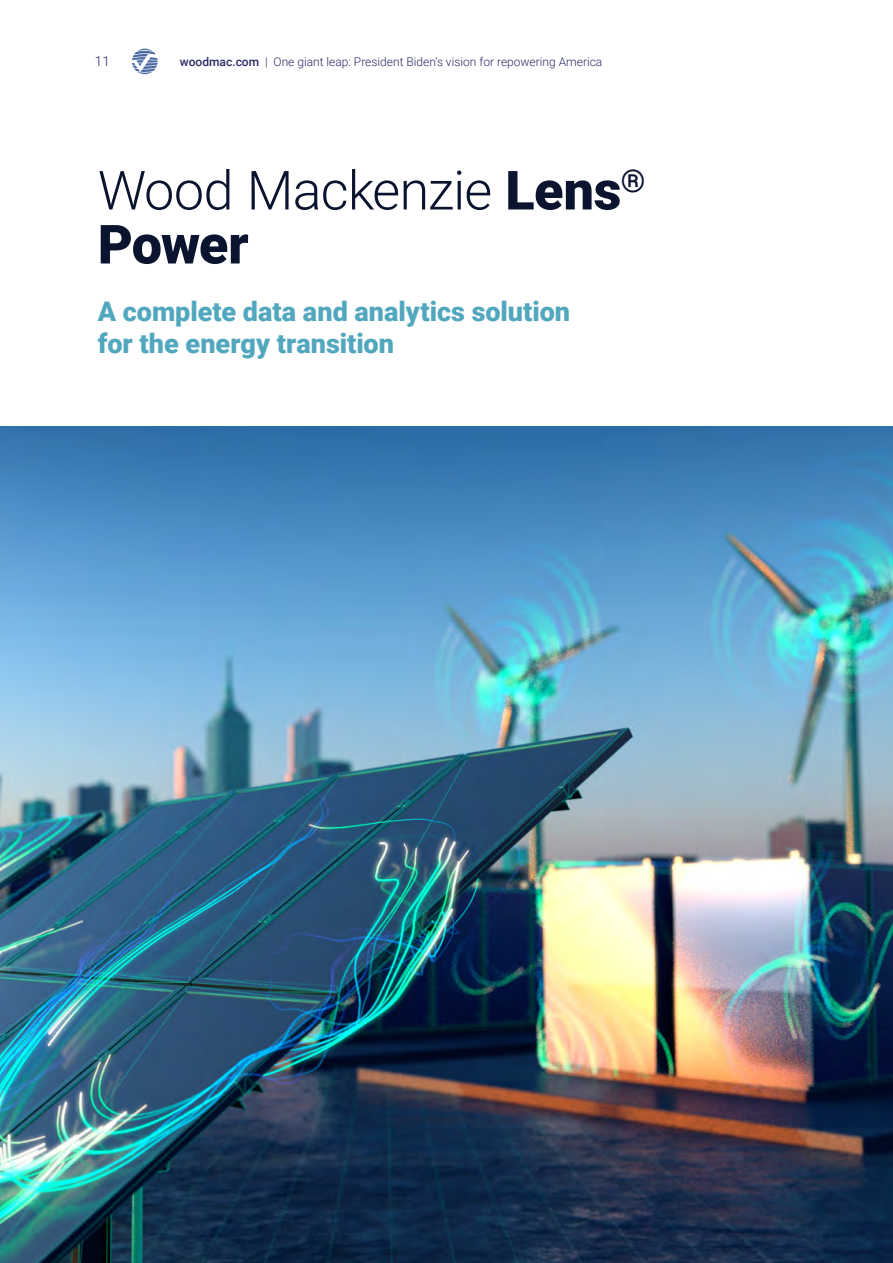
<style>
.page{position:relative;width:893px;height:1263px;background:#fff}
.page>*{position:absolute;margin:0;border:0;box-sizing:border-box;transform-origin:0 0}
.t1{font:300 54px "Roboto";letter-spacing:-.015em;color:#0a142e}
.t2{font:900 54px "Roboto";letter-spacing:-.02em;color:#0a142e}
.t3{font:900 27px/32.4px "Roboto";color:#51a7be}
.t4{font:300 13.5px "Roboto";color:#2b2b68}
.t5{font:300 12px "Roboto";color:#2b2b68}
.s1{font-weight:500}
.s2{font-weight:900}
</style>
<div class="page">
<img style="left:0;top:426px;width:893px;height:837px">
<svg style="left:132px;top:49px;width:26px;height:25px"></svg>
<p class="t4" style="left:95px;top:52px;width:16px">11</p>
<p class="t5" style="left:180px;top:53px;width:424px"><span class="s1">woodmac.com</span> | One giant leap: President Biden’s vision for repowering America</p>
<p class="t1" style="left:98px;top:152px;width:549px">Wood Mackenzie <span class="s2">Lens</span><sup>®</sup></p>
<p class="t2" style="left:98px;top:206px;width:152px">Power</p>
<p class="t3" style="left:98px;top:294px;width:474px">A complete data and analytics solution for the energy transition</p>
</div>
